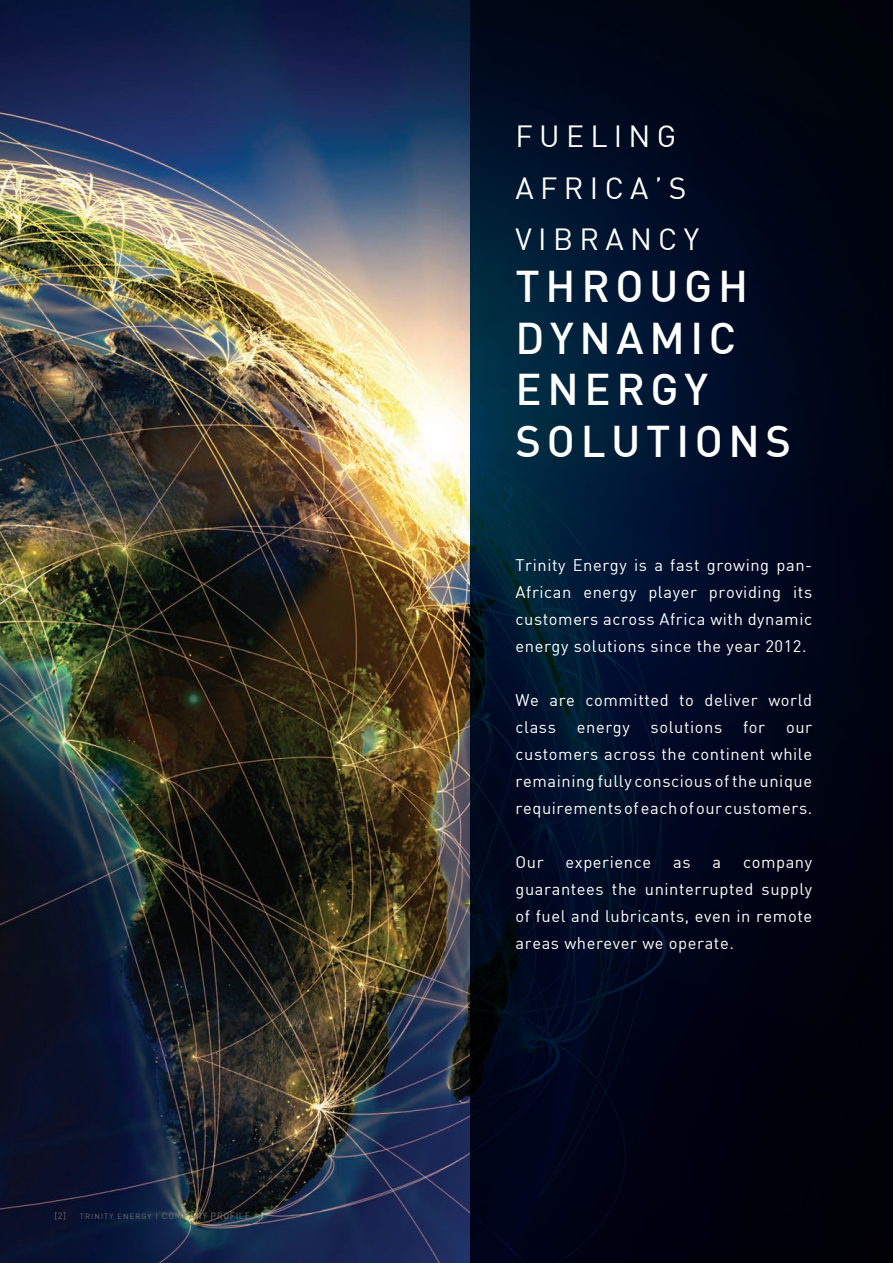
<style>
.page{position:relative;width:893px;height:1263px;background:#fff}
.page>*{position:absolute;margin:0;border:0;box-sizing:border-box;transform-origin:0 0}
.t1{font:500 43.5px/51.6px "DIN";letter-spacing:.13em;color:#fff}
.t2{font:30px/51.6px "DIN";letter-spacing:.21em;color:#fff}
.t3{font:16.5px/27px "DIN";letter-spacing:.035em;color:#fff;text-align:justify}
.t4{font:9px "DIN";color:#6d6c71}
.t5{font:7.5px "DIN";letter-spacing:.15em;color:#6d6c71}
.s1{font-size:9px}
</style>
<div class="page">
<img style="left:0;top:0;width:471px;height:1263px">
<svg style="left:471px;top:0;width:422px;height:1263px;background:#000b1e"></svg>
<p class="t4" style="left:54px;top:1211px;width:13px">[2]</p>
<p class="t5" style="left:80px;top:1212px;width:172px">TRINITY ENERGY | <span class="s1">COMPANY PROFILE</span></p>
<h2 class="t2" style="left:516px;top:113px;width:185px">FUELING<br>AFRICA’S<br>VIBRANCY</h2>
<h1 class="t1" style="left:516px;top:263px;width:277px">THROUGH<br>DYNAMIC<br>ENERGY<br>SOLUTIONS</h1>
<p class="t3" style="left:516px;top:552px;width:298px">Trinity Energy is a fast growing pan-African energy player providing its customers across Africa with dynamic energy solutions since the year 2012.</p>
<p class="t3" style="left:516px;top:687px;width:298px">We are committed to deliver world class</p>
<p class="t3" style="left:577px;top:714px;width:54px">energy</p>
<p class="t3" style="left:651px;top:714px;width:73px">solutions</p>
<p class="t3" style="left:743px;top:714px;width:24px">for</p>
<p class="t3" style="left:516px;top:714px;width:298px;text-indent:270px">our customers across the continent while remaining fully conscious of the unique requirements of each of our customers.</p>
<p class="t3" style="left:516px;top:849px;width:30px">Our</p>
<p class="t3" style="left:566px;top:849px;width:87px">experience</p>
<p class="t3" style="left:673px;top:849px;width:19px">as</p>
<p class="t3" style="left:712px;top:849px;width:10px">a</p>
<p class="t3" style="left:516px;top:849px;width:298px;text-indent:227px">company guarantees the uninterrupted supply of fuel and lubricants, even in remote areas wherever we operate.</p>
</div>
